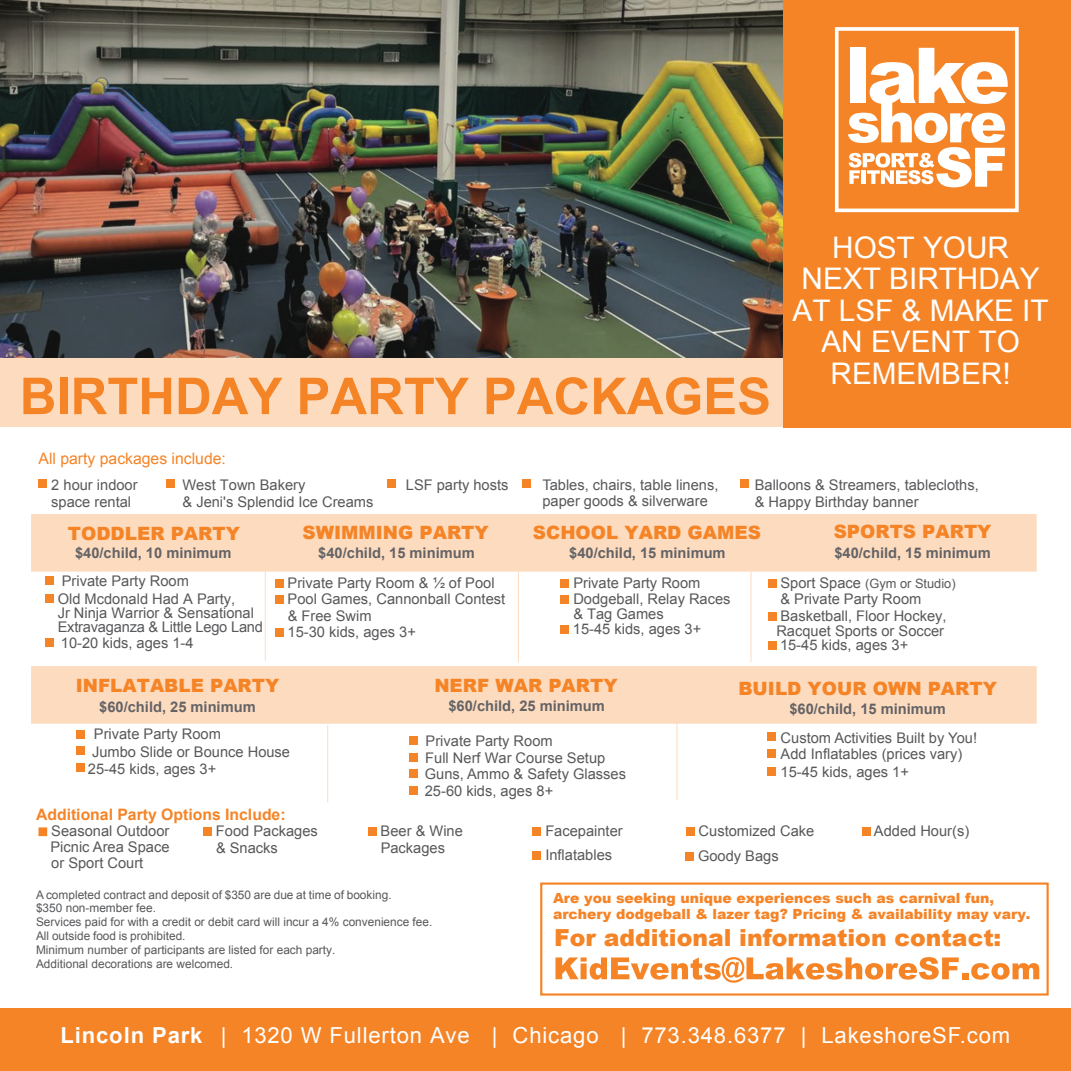
<style>
.page{position:relative;width:1071px;height:1071px;background:#fff}
.page>*{position:absolute;margin:0;border:0;box-sizing:border-box;transform-origin:0 0}
.t1{font:700 50.93px "Arial";color:#f58427}
.t2{font:29.75px/31.5px "Arial";color:#fff;text-align:center}
.t3{font:900 23.45px "Arial";color:#f58427}
.t4{font:22.05px "Arial";letter-spacing:.035em;color:#fff}
.t5{font:900 18.38px "Arial";color:#f58427}
.t6{font:700 15.75px "Arial";color:#f58427}
.t7{font:15.75px "Arial";color:#f58427}
.t8{font:14.7px/16.4px "Arial";color:#57585a}
.t9{font:700 14.7px "Arial";color:#636366}
.t10{font:900 14px/16.8px "Arial";color:#f58427}
.t11{font:12.78px "Arial";color:#57585a}
.t12{font:11.9px/13.8px "Arial";color:#57585a}
.s1{font-size:14.7px}
.s2{font-weight:700}
</style>
<div class="page">
<div style="left:0;top:1008px;width:1071px;height:63px;background:#f58427"></div>
<div style="left:31px;top:514px;width:1006px;height:58px;background:#fddbbf"></div>
<hr style="left:751px;top:572px;width:1px;height:90px;background:#fddbbf">
<hr style="left:518px;top:572px;width:1px;height:90px;background:#fddbbf">
<div style="left:275px;top:579px;width:9px;height:9px;background:#f58427"></div>
<div style="left:275px;top:596px;width:9px;height:8px;background:#f58427"></div>
<div style="left:275px;top:629px;width:9px;height:8px;background:#f58427"></div>
<div style="left:561px;top:579px;width:8px;height:9px;background:#f58427"></div>
<div style="left:561px;top:596px;width:8px;height:8px;background:#f58427"></div>
<div style="left:561px;top:625px;width:8px;height:9px;background:#f58427"></div>
<div style="left:768px;top:579px;width:8px;height:9px;background:#f58427"></div>
<div style="left:768px;top:612px;width:8px;height:9px;background:#f58427"></div>
<div style="left:768px;top:641px;width:8px;height:9px;background:#f58427"></div>
<div style="left:31px;top:666px;width:1006px;height:58px;background:#fddbbf"></div>
<hr style="left:676px;top:723px;width:1px;height:77px;background:#fddbbf">
<hr style="left:327px;top:725px;width:1px;height:77px;background:#fddbbf">
<div style="left:76px;top:730px;width:8px;height:9px;background:#f58427"></div>
<div style="left:76px;top:747px;width:8px;height:8px;background:#f58427"></div>
<div style="left:76px;top:763px;width:8px;height:9px;background:#f58427"></div>
<div style="left:409px;top:736px;width:9px;height:9px;background:#f58427"></div>
<div style="left:409px;top:753px;width:9px;height:9px;background:#f58427"></div>
<div style="left:409px;top:769px;width:9px;height:9px;background:#f58427"></div>
<div style="left:409px;top:786px;width:9px;height:9px;background:#f58427"></div>
<div style="left:767px;top:733px;width:9px;height:8px;background:#f58427"></div>
<div style="left:767px;top:749px;width:9px;height:9px;background:#f58427"></div>
<div style="left:767px;top:767px;width:9px;height:9px;background:#f58427"></div>
<div style="left:38px;top:479px;width:9px;height:9px;background:#f58427"></div>
<div style="left:166px;top:479px;width:9px;height:9px;background:#f58427"></div>
<div style="left:388px;top:479px;width:8px;height:9px;background:#f58427"></div>
<div style="left:522px;top:479px;width:9px;height:9px;background:#f58427"></div>
<div style="left:740px;top:479px;width:9px;height:9px;background:#f58427"></div>
<div style="left:38px;top:827px;width:9px;height:9px;background:#f58427"></div>
<div style="left:203px;top:827px;width:9px;height:9px;background:#f58427"></div>
<div style="left:368px;top:827px;width:9px;height:9px;background:#f58427"></div>
<div style="left:533px;top:827px;width:8px;height:9px;background:#f58427"></div>
<div style="left:686px;top:827px;width:9px;height:9px;background:#f58427"></div>
<div style="left:862px;top:827px;width:9px;height:9px;background:#f58427"></div>
<div style="left:533px;top:851px;width:8px;height:9px;background:#f58427"></div>
<div style="left:686px;top:852px;width:8px;height:9px;background:#f58427"></div>
<svg style="left:555px;top:957px;width:484px;height:26px"></svg>
<div style="left:540px;top:882px;width:509px;height:114px;border:2px solid #f58427"></div>
<div style="left:45px;top:576px;width:8px;height:9px;background:#f58427"></div>
<div style="left:45px;top:595px;width:8px;height:8px;background:#f58427"></div>
<div style="left:45px;top:638px;width:8px;height:9px;background:#f58427"></div>
<hr style="left:265px;top:570px;width:1px;height:91px;background:#fddbbf">
<img style="left:0;top:0;width:783px;height:359px">
<div style="left:0;top:359px;width:1071px;height:68px;background:#fddbbf"></div>
<div style="left:783px;top:0;width:288px;height:427px;background:#f58427"></div>
<svg style="left:835px;top:27px;width:184px;height:185px"></svg>
<h1 class="t1" style="left:20px;top:363px;width:753px">BIRTHDAY PARTY PACKAGES</h1>
<h2 class="t2" style="left:793px;top:232px;width:258px">HOST YOUR<br>NEXT BIRTHDAY<br>AT LSF &amp; MAKE IT<br>AN EVENT TO<br>REMEMBER!</h2>
<p class="t7" style="left:38px;top:449px;width:189px">All party packages include:</p>
<p class="t8" style="left:51px;top:476px;width:88px;line-height:17.7px">2 hour indoor space rental</p>
<p class="t8" style="left:182px;top:476px;width:193px;line-height:17.7px">West Town Bakery<br>&amp; Jeni's Splendid Ice Creams</p>
<p class="t8" style="left:406px;top:477px;width:104px">LSF party hosts</p>
<p class="t8" style="left:542px;top:477px;width:178px">Tables, chairs, table linens, paper goods &amp; silverware</p>
<p class="t8" style="left:755px;top:476px;width:226px;line-height:17.7px">Balloons &amp; Streamers, tablecloths, &amp; Happy Birthday banner</p>
<p class="t5" style="left:68px;top:521px;width:174px">TODDLER PARTY</p>
<p class="t9" style="left:75px;top:543px;width:158px">$40/child, 10 minimum</p>
<p class="t8" style="left:58px;top:572px;width:179px;line-height:18px">Private Party Room<br>Old Mcdonald Had A Party,</p>
<p class="t8" style="left:58px;top:605px;width:207px;line-height:15px">Jr Ninja Warrior &amp; Sensational<br>Extravaganza &amp; Little Lego Land<br>10-20 kids, ages 1-4</p>
<p class="t5" style="left:303px;top:519px;width:188px">SWIMMING PARTY</p>
<p class="t9" style="left:318px;top:543px;width:158px">$40/child, 15 minimum</p>
<p class="t8" style="left:288px;top:575px;width:219px">Private Party Room &amp; ½ of Pool<br>Pool Games, Cannonball Contest &amp; Free Swim<br>15-30 kids, ages 3+</p>
<p class="t5" style="left:533px;top:519px;width:230px">SCHOOL YARD GAMES</p>
<p class="t9" style="left:569px;top:543px;width:158px">$40/child, 15 minimum</p>
<p class="t8" style="left:573px;top:575px;width:159px">Private Party Room<br>Dodgeball, Relay Races</p>
<p class="t8" style="left:573px;top:607px;width:130px;line-height:14.7px">&amp; Tag Games<br>15-45 kids, ages 3+</p>
<p class="t5" style="left:834px;top:518px;width:159px">SPORTS PARTY</p>
<p class="t9" style="left:834px;top:543px;width:158px">$40/child, 15 minimum</p>
<p class="t11" style="left:780px;top:575px;width:177px"><span class="s1">Sport Space</span> (Gym or Studio)</p>
<p class="t8" style="left:780px;top:591px;width:168px">&amp; Private Party Room<br>Basketball, Floor Hockey,</p>
<p class="t8" style="left:776px;top:623px;width:169px;line-height:14.7px">Racquet Sports or Soccer<br>15-45 kids, ages 3+</p>
<p class="t5" style="left:76px;top:672px;width:205px">INFLATABLE PARTY</p>
<p class="t9" style="left:99px;top:697px;width:158px">$60/child, 25 minimum</p>
<p class="t8" style="left:88px;top:726px;width:204px;line-height:17.3px;text-indent:6px">Private Party Room<br>Jumbo Slide or Bounce House<br>25-45 kids, ages 3+</p>
<p class="t5" style="left:434px;top:672px;width:185px">NERF WAR PARTY</p>
<p class="t9" style="left:449px;top:696px;width:158px">$60/child, 25 minimum</p>
<p class="t8" style="left:425px;top:733px;width:203px">Private Party Room<br>Full Nerf War Course Setup<br>Guns, Ammo &amp; Safety Glasses<br>25-60 kids, ages 8+</p>
<p class="t8" style="left:781px;top:730px;width:198px">Custom Activities Built by You!<br>Add Inflatables (prices vary)</p>
<p class="t5" style="left:738px;top:675px;width:260px">BUILD YOUR OWN PARTY</p>
<p class="t9" style="left:789px;top:699px;width:158px">$60/child, 15 minimum</p>
<p class="t8" style="left:781px;top:763px;width:130px">15-45 kids, ages 1+</p>
<p class="t6" style="left:36px;top:804px;width:251px">Additional Party Options Include:</p>
<p class="t8" style="left:50px;top:823px;width:120px;text-align:justify">Seasonal Outdoor Picnic Area Space or Sport Court</p>
<p class="t8" style="left:216px;top:823px;width:103px">Food Packages &amp; Snacks</p>
<p class="t8" style="left:381px;top:823px;width:84px">Beer &amp; Wine<br>Packages</p>
<p class="t8" style="left:545px;top:823px;width:79px">Facepainter</p>
<p class="t8" style="left:699px;top:823px;width:117px">Customized Cake</p>
<p class="t8" style="left:874px;top:823px;width:97px">Added Hour(s)</p>
<p class="t12" style="left:36px;top:888px;width:398px">A completed contract and deposit of $350 are due at time of booking.<br>$350 non-member fee.<br>Services paid for with a credit or debit card will incur a 4% convenience fee.<br>All outside food is prohibited.<br>Minimum number of participants are listed for each party.<br>Additional decorations are welcomed.</p>
<p class="t8" style="left:545px;top:847px;width:68px">Inflatables</p>
<p class="t8" style="left:698px;top:848px;width:82px">Goody Bags</p>
<p class="t10" style="left:553px;top:889px;width:479px">Are you seeking unique experiences such as carnival fun, archery dodgeball &amp; lazer tag? Pricing &amp; availability may vary.</p>
<h3 class="t3" style="left:554px;top:921px;width:449px">For additional information contact:</h3>
<h3 class="t4" style="left:60px;top:1020px;width:951px"><span class="s2">Lincoln Park</span> | 1320 W Fullerton Ave | Chicago | 773.348.6377 | LakeshoreSF.com</h3>
</div>
